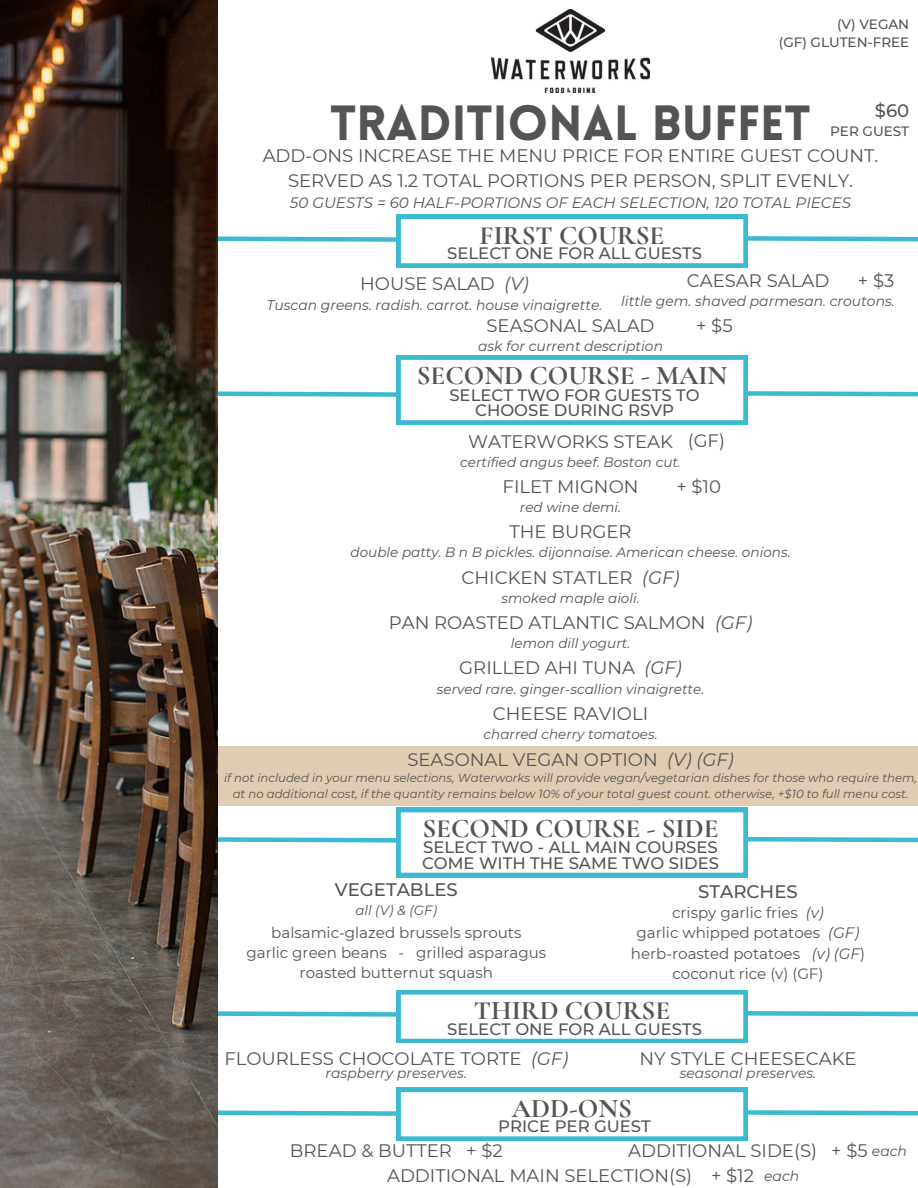
<style>
.page{position:relative;width:918px;height:1188px;background:#fff}
.page>*{position:absolute;margin:0;border:0;box-sizing:border-box;transform-origin:0 0}
.t1{font:900 48.3px "Lovelo";color:#545454}
.t2{font:700 26.85px "Cormorant Garamond";color:#545454}
.t3{font:18.15px/24.8px "Montserrat";color:#545454;text-align:center}
.t4{font:500 18.15px "Montserrat";color:#545454}
.t5{font:18px "Montserrat";color:#545454}
.t6{font:500 16.5px/15.8px "Montserrat";color:#545454;text-align:center}
.t7{font:15px "Montserrat";color:#545454}
.t8{font:italic 15px "Montserrat";color:#545454}
.t9{font:italic 13.95px "Montserrat";color:#545454}
.t10{font:italic 13.65px "Montserrat";color:#545454}
.t11{font:500 13.65px "Montserrat";color:#545454}
.t12{font:500 13.5px "Montserrat";color:#545454}
.t13{font:italic 13.5px "Montserrat";color:#545454}
.t14{font:italic 11.7px/15.6px "Montserrat";color:#545454;text-align:center}
.s1{font-style:italic}
</style>
<div class="page">
<img style="left:492px;top:10px;width:157px;height:82px">
<svg style="left:217px;top:215px;width:701px;height:52px"></svg>
<svg style="left:217px;top:355px;width:701px;height:70px"></svg>
<svg style="left:217px;top:808px;width:701px;height:69px"></svg>
<svg style="left:217px;top:990px;width:701px;height:53px"></svg>
<svg style="left:217px;top:1088px;width:701px;height:53px"></svg>
<div style="left:199px;top:746px;width:719px;height:60px;background:#dfccb2"></div>
<img style="left:0;top:0;width:217px;height:1187px">
<p class="t12" style="left:837px;top:16px;width:74px">(V) VEGAN</p>
<p class="t12" style="left:779px;top:34px;width:132px">(GF) GLUTEN-FREE</p>
<p class="t1" style="left:330px;top:103px;width:482px">TRADITIONAL BUFFET</p>
<p class="t4" style="left:875px;top:100px;width:36px">$60</p>
<p class="t11" style="left:830px;top:123px;width:81px">PER GUEST</p>
<p class="t3" style="left:263px;top:143px;width:617px">ADD-ONS INCREASE THE MENU PRICE FOR ENTIRE GUEST COUNT.<br>SERVED AS 1.2 TOTAL PORTIONS PER PERSON, SPLIT EVENLY.</p>
<p class="t8" style="left:290px;top:194px;width:563px">50 GUESTS = 60 HALF-PORTIONS OF EACH SELECTION, 120 TOTAL PIECES</p>
<p class="t2" style="left:480px;top:219px;width:186px">FIRST COURSE</p>
<p class="t6" style="left:447px;top:245px;width:256px">SELECT ONE FOR ALL GUESTS</p>
<p class="t3" style="left:858px;top:268px;width:38px">+ $3</p>
<h3 class="t3" style="left:360px;top:272px;width:170px">HOUSE SALAD <span class="s1">(V)</span></h3>
<p class="t3" style="left:687px;top:268px;width:144px">CAESAR SALAD</p>
<p class="t9" style="left:621px;top:293px;width:275px">little gem. shaved parmesan. croutons.</p>
<h3 class="t9" style="left:266px;top:297px;width:338px">Tuscan greens. radish. carrot. house vinaigrette.</h3>
<p class="t3" style="left:487px;top:313px;width:170px">SEASONAL SALAD</p>
<h4 class="t9" style="left:478px;top:338px;width:187px">ask for current description</h4>
<p class="t3" style="left:696px;top:313px;width:38px">+ $5</p>
<h1 class="t2" style="left:417px;top:359px;width:312px">SECOND COURSE - MAIN</h1>
<h5 class="t6" style="left:449px;top:387px;width:252px">SELECT TWO FOR GUESTS TO<br>CHOOSE DURING RSVP</h5>
<p class="t3" style="left:468px;top:429px;width:206px">WATERWORKS STEAK</p>
<p class="t10" style="left:460px;top:454px;width:222px">certified angus beef. Boston cut.</p>
<h2 class="t5" style="left:688px;top:430px;width:39px">(GF)</h2>
<p class="t3" style="left:503px;top:474px;width:137px">FILET MIGNON</p>
<p class="t10" style="left:520px;top:499px;width:103px">red wine demi.</p>
<p class="t3" style="left:676px;top:474px;width:46px">+ $10</p>
<p class="t3" style="left:510px;top:519px;width:124px">THE BURGER</p>
<p class="t10" style="left:351px;top:544px;width:441px">double patty. B n B pickles. dijonnaise. American cheese. onions.</p>
<p class="t3" style="left:462px;top:565px;width:219px">CHICKEN STATLER <span class="s1">(GF)</span></p>
<p class="t10" style="left:501px;top:590px;width:140px">smoked maple aioli.</p>
<p class="t3" style="left:389px;top:610px;width:365px">PAN ROASTED ATLANTIC SALMON <span class="s1">(GF)</span></p>
<p class="t10" style="left:511px;top:635px;width:121px">lemon dill yogurt.</p>
<p class="t3" style="left:459px;top:656px;width:224px">GRILLED AHI TUNA <span class="s1">(GF)</span></p>
<p class="t10" style="left:437px;top:680px;width:269px">served rare. ginger-scallion vinaigrette.</p>
<p class="t3" style="left:493px;top:701px;width:157px">CHEESE RAVIOLI</p>
<p class="t10" style="left:484px;top:726px;width:176px">charred cherry tomatoes.</p>
<p class="t3" style="left:407px;top:747px;width:328px">SEASONAL VEGAN OPTION <span class="s1">(V) (GF)</span></p>
<p class="t14" style="left:224px;top:770px;width:694px">if not included in your menu selections, Waterworks will provide vegan/vegetarian dishes for those who require them, at no additional cost, if the quantity remains below 10% of your total guest count. otherwise, +$10 to full menu cost.</p>
<h6 class="t2" style="left:422px;top:812px;width:298px">SECOND COURSE - SIDE</h6>
<h2 class="t6" style="left:422px;top:840px;width:299px;text-align:left">SELECT TWO - ALL MAIN COURSES<br>COME WITH THE SAME TWO SIDES</h2>
<p class="t4" style="left:335px;top:878px;width:125px">VEGETABLES</p>
<p class="t13" style="left:355px;top:902px;width:83px">all (V) &amp; (GF)</p>
<p class="t7" style="left:672px;top:904px;width:153px">crispy garlic fries <span class="s1">(v)</span></p>
<h2 class="t7" style="left:637px;top:924px;width:224px">garlic whipped potatoes <span class="s1">(GF)</span></h2>
<h3 class="t7" style="left:631px;top:944px;width:236px">herb-roasted potatoes <span class="s1">(v) (GF</span>)</h3>
<h4 class="t7" style="left:672px;top:964px;width:152px">coconut rice (v) (GF)</h4>
<h4 class="t4" style="left:698px;top:880px;width:101px">STARCHES</h4>
<h4 class="t7" style="left:271px;top:923px;width:252px">balsamic-glazed brussels sprouts</h4>
<h4 class="t7" style="left:247px;top:944px;width:301px">garlic green beans - grilled asparagus</h4>
<h2 class="t7" style="left:300px;top:964px;width:195px">roasted butternut squash</h2>
<h3 class="t2" style="left:474px;top:994px;width:198px">THIRD COURSE</h3>
<h4 class="t6" style="left:447px;top:1021px;width:256px">SELECT ONE FOR ALL GUESTS</h4>
<p class="t3" style="left:224px;top:1046px;width:345px">FLOURLESS CHOCOLATE TORTE <span class="s1">(GF)</span></p>
<p class="t3" style="left:639px;top:1046px;width:219px">NY STYLE CHEESECAKE</p>
<h2 class="t9" style="left:326px;top:1064px;width:143px">raspberry preserves.</h2>
<h3 class="t9" style="left:680px;top:1064px;width:138px">seasonal preserves.</h3>
<h4 class="t2" style="left:512px;top:1092px;width:122px">ADD-ONS</h4>
<h4 class="t6" style="left:498px;top:1119px;width:154px">PRICE PER GUEST</h4>
<h4 class="t3" style="left:290px;top:1138px;width:214px">BREAD &amp; BUTTER + $2</h4>
<h4 class="t3" style="left:628px;top:1138px;width:241px">ADDITIONAL SIDE(S) + $5</h4>
<p class="t9" style="left:872px;top:1143px;width:37px">each</p>
<h4 class="t3" style="left:387px;top:1163px;width:368px">ADDITIONAL MAIN SELECTION(S) + $12</h4>
<h4 class="t9" style="left:764px;top:1167px;width:37px">each</h4>
</div>
